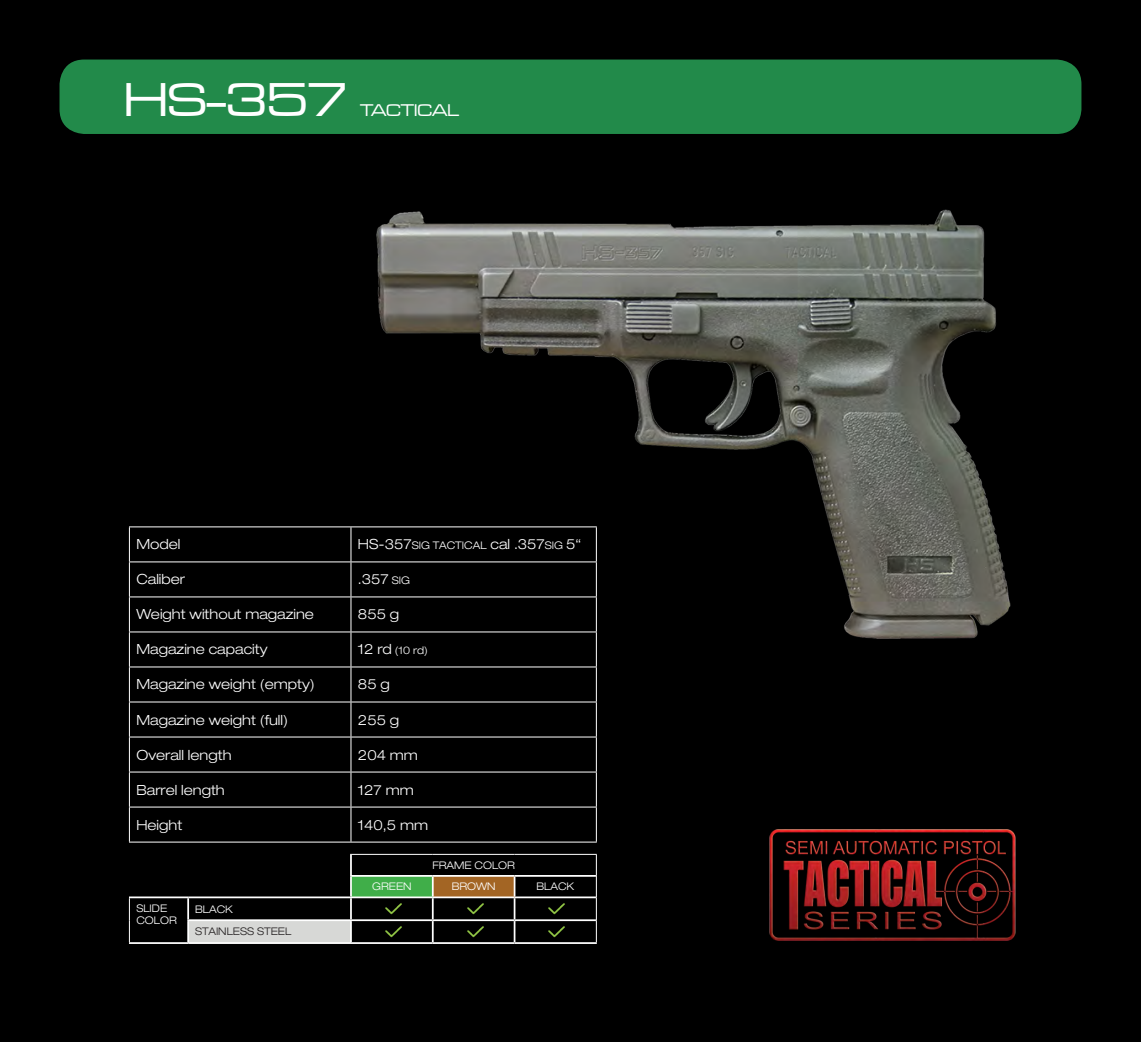
<style>
.page{position:relative;width:1141px;height:1042px;background:#000}
.page>*{position:absolute;margin:0;border:0;box-sizing:border-box;transform-origin:0 0}
.t1{font:49px "Microgramma D Medi Exte";color:#fff}
.t2{font:17.5px "Microgramma D Medi Exte";color:#fff}
.t3{font:300 expanded 14px "Helvetica Neue LT Std";color:#fff}
.t4{font:300 expanded 10.5px "Helvetica Neue LT Std";color:#fff}
.t5{font:300 expanded 10.5px "Helvetica Neue LT Std";color:#231f20}
.s1{font-size:10.5px}
.s2{font-size:14px}
</style>
<div class="page">
<hr style="left:596px;top:667px;width:1px;height:34px;background:#fff">
<hr style="left:596px;top:702px;width:1px;height:34px;background:#fff">
<hr style="left:596px;top:737px;width:1px;height:34px;background:#fff">
<hr style="left:596px;top:772px;width:1px;height:34px;background:#fff">
<hr style="left:596px;top:807px;width:1px;height:34px;background:#fff">
<hr style="left:129px;top:526px;width:222px;height:1px;background:#fff">
<hr style="left:129px;top:527px;width:1px;height:34px;background:#fff">
<hr style="left:351px;top:526px;width:246px;height:1px;background:#fff">
<hr style="left:351px;top:527px;width:1px;height:34px;background:#fff">
<hr style="left:129px;top:561px;width:222px;height:1px;background:#fff">
<hr style="left:129px;top:562px;width:1px;height:34px;background:#fff">
<hr style="left:351px;top:561px;width:246px;height:1px;background:#fff">
<hr style="left:351px;top:562px;width:1px;height:34px;background:#fff">
<hr style="left:129px;top:596px;width:222px;height:1px;background:#fff">
<hr style="left:129px;top:597px;width:1px;height:34px;background:#fff">
<hr style="left:351px;top:596px;width:246px;height:1px;background:#fff">
<hr style="left:351px;top:597px;width:1px;height:34px;background:#fff">
<hr style="left:129px;top:631px;width:222px;height:1px;background:#fff">
<hr style="left:129px;top:632px;width:1px;height:34px;background:#fff">
<hr style="left:351px;top:631px;width:246px;height:1px;background:#fff">
<hr style="left:351px;top:632px;width:1px;height:34px;background:#fff">
<hr style="left:129px;top:666px;width:222px;height:1px;background:#fff">
<hr style="left:129px;top:667px;width:1px;height:34px;background:#fff">
<hr style="left:351px;top:666px;width:246px;height:1px;background:#fff">
<hr style="left:351px;top:667px;width:1px;height:34px;background:#fff">
<hr style="left:129px;top:701px;width:222px;height:1px;background:#fff">
<hr style="left:129px;top:702px;width:1px;height:34px;background:#fff">
<hr style="left:351px;top:701px;width:246px;height:1px;background:#fff">
<hr style="left:351px;top:702px;width:1px;height:34px;background:#fff">
<hr style="left:129px;top:736px;width:222px;height:1px;background:#fff">
<hr style="left:129px;top:737px;width:1px;height:34px;background:#fff">
<hr style="left:351px;top:736px;width:246px;height:1px;background:#fff">
<hr style="left:351px;top:737px;width:1px;height:34px;background:#fff">
<hr style="left:129px;top:771px;width:222px;height:1px;background:#fff">
<hr style="left:129px;top:772px;width:1px;height:34px;background:#fff">
<hr style="left:351px;top:771px;width:246px;height:1px;background:#fff">
<hr style="left:351px;top:772px;width:1px;height:34px;background:#fff">
<hr style="left:129px;top:806px;width:222px;height:1px;background:#fff">
<hr style="left:129px;top:807px;width:1px;height:34px;background:#fff">
<hr style="left:351px;top:806px;width:246px;height:1px;background:#fff">
<hr style="left:351px;top:807px;width:1px;height:34px;background:#fff">
<hr style="left:129px;top:841px;width:222px;height:1px;background:#fff">
<hr style="left:351px;top:841px;width:246px;height:1px;background:#fff">
<img style="left:368px;top:209px;width:643px;height:458px">
<img style="left:769px;top:829px;width:247px;height:112px">
<div style="left:351px;top:876px;width:82px;height:21px;background:#40ae49"></div>
<div style="left:433px;top:876px;width:82px;height:21px;background:#a36524"></div>
<div style="left:188px;top:920px;width:163px;height:23px;background:#d7d8d6"></div>
<svg style="left:596px;top:855px;width:1px;height:87px"></svg>
<hr style="left:350px;top:854px;width:83px;height:1px;background:#fff">
<hr style="left:433px;top:854px;width:82px;height:1px;background:#fff">
<hr style="left:515px;top:854px;width:82px;height:1px;background:#fff">
<hr style="left:350px;top:855px;width:2px;height:20px;background:#fff">
<hr style="left:350px;top:875px;width:83px;height:2px;background:#fff">
<svg style="left:350px;top:877px;width:2px;height:19px"></svg>
<hr style="left:433px;top:875px;width:82px;height:2px;background:#fff">
<svg style="left:432px;top:877px;width:2px;height:19px"></svg>
<hr style="left:515px;top:875px;width:81px;height:2px;background:#fff">
<hr style="left:129px;top:896px;width:59px;height:2px;background:#fff">
<hr style="left:129px;top:942px;width:59px;height:2px;background:#fff">
<svg style="left:129px;top:898px;width:1px;height:44px"></svg>
<hr style="left:188px;top:896px;width:163px;height:2px;background:#fff">
<hr style="left:187px;top:898px;width:2px;height:21px;background:#fff">
<hr style="left:351px;top:896px;width:82px;height:2px;background:#fff">
<hr style="left:350px;top:898px;width:2px;height:21px;background:#fff">
<hr style="left:433px;top:896px;width:82px;height:2px;background:#fff">
<hr style="left:432px;top:898px;width:2px;height:21px;background:#fff">
<hr style="left:515px;top:896px;width:81px;height:2px;background:#fff">
<hr style="left:187px;top:919px;width:164px;height:2px;background:#fff">
<hr style="left:187px;top:921px;width:2px;height:21px;background:#fff">
<hr style="left:351px;top:919px;width:82px;height:2px;background:#fff">
<hr style="left:350px;top:921px;width:2px;height:21px;background:#fff">
<hr style="left:433px;top:919px;width:82px;height:2px;background:#fff">
<hr style="left:432px;top:921px;width:2px;height:21px;background:#fff">
<hr style="left:515px;top:919px;width:81px;height:2px;background:#fff">
<svg style="left:514px;top:877px;width:1px;height:65px"></svg>
<hr style="left:188px;top:942px;width:163px;height:2px;background:#fff">
<hr style="left:351px;top:942px;width:82px;height:2px;background:#fff">
<hr style="left:433px;top:942px;width:82px;height:2px;background:#fff">
<hr style="left:515px;top:942px;width:82px;height:2px;background:#fff">
<img style="left:384px;top:898px;width:18px;height:17px">
<img style="left:385px;top:926px;width:17px;height:12px">
<img style="left:547px;top:898px;width:19px;height:17px">
<img style="left:548px;top:926px;width:17px;height:12px">
<img style="left:465px;top:898px;width:19px;height:17px">
<img style="left:467px;top:926px;width:17px;height:12px">
<div style="left:60px;top:60px;width:1021px;height:74px;background:#228a4a;border-radius:25px"></div>
<p class="t1" style="left:124px;top:69px;width:225px">HS-357</p>
<p class="t2" style="left:360px;top:99px;width:101px">TACTICAL</p>
<p class="t3" style="left:136px;top:536px;width:46px">Model</p>
<p class="t3" style="left:358px;top:536px;width:225px">HS-357<span class="s1">SIG TACTICAL</span> cal .357<span class="s1">SIG</span> 5“</p>
<p class="t3" style="left:136px;top:571px;width:50px">Caliber</p>
<p class="t3" style="left:358px;top:571px;width:54px">.357 <span class="s1">SIG</span></p>
<p class="t3" style="left:136px;top:606px;width:179px">Weight without magazine</p>
<p class="t3" style="left:358px;top:606px;width:43px">855 g</p>
<p class="t3" style="left:136px;top:641px;width:133px">Magazine capacity</p>
<p class="t4" style="left:358px;top:644px;width:71px"><span class="s2">12 rd</span> (10 rd)</p>
<p class="t3" style="left:136px;top:676px;width:180px">Magazine weight (empty)</p>
<p class="t3" style="left:358px;top:676px;width:33px">85 g</p>
<p class="t3" style="left:136px;top:711px;width:153px">Magazine weight (full)</p>
<p class="t3" style="left:358px;top:711px;width:43px">255 g</p>
<p class="t3" style="left:136px;top:746px;width:97px">Overall length</p>
<p class="t3" style="left:358px;top:746px;width:61px">204 mm</p>
<p class="t3" style="left:136px;top:781px;width:90px">Barrel length</p>
<p class="t3" style="left:358px;top:781px;width:57px">127 mm</p>
<p class="t3" style="left:136px;top:816px;width:47px">Height</p>
<p class="t3" style="left:358px;top:816px;width:72px">140,5 mm</p>
<p class="t4" style="left:432px;top:859px;width:84px">FRAME COLOR</p>
<p class="t4" style="left:372px;top:880px;width:41px">GREEN</p>
<p class="t4" style="left:452px;top:880px;width:45px">BROWN</p>
<p class="t4" style="left:536px;top:880px;width:39px">BLACK</p>
<p class="t4" style="left:136px;top:902px;width:32px">SLIDE</p>
<p class="t4" style="left:136px;top:914px;width:42px">COLOR</p>
<p class="t4" style="left:195px;top:902px;width:39px">BLACK</p>
<p class="t5" style="left:195px;top:925px;width:98px">STAINLESS STEEL</p>
</div>
